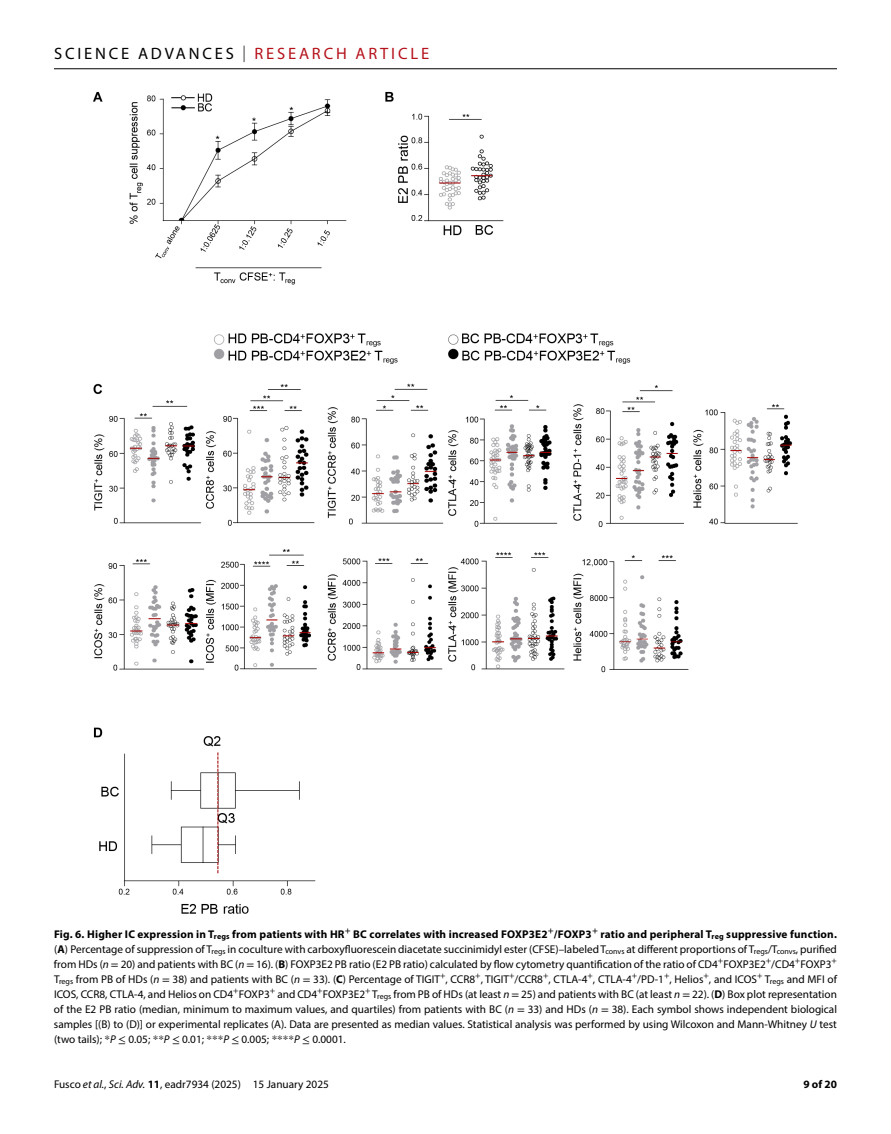
<style>
.page{position:relative;width:891px;height:1134px;background:#fff}
.page>*{position:absolute;margin:0;border:0;box-sizing:border-box;transform-origin:0 0}
.t1{font:16.5px "Myriad Pro";letter-spacing:.17em;color:#000}
.t2{font:11.25px/15px "Myriad Pro";color:#000;text-align:justify}
.t3{font:700 11.25px "Myriad Pro";color:#000}
.s1{font-weight:300}
.s2{color:#b5121b}
.s3{font-weight:700}
.s4{font-style:italic}
.s5{font-family:"STIX"}
</style>
<div class="page">
<hr style="left:54px;top:68px;width:783px;height:1px;background:#000">
<img style="left:93px;top:91px;width:705px;height:823px">
<h1 class="t1" style="left:54px;top:44px;width:376px">Science Adva nces <span class="s1">|</span> <span class="s2">Resear ch Ar ticle</span></h1>
<p class="t2" style="left:54px;top:926px;width:785px"><span class="s3">Fig. 6. Higher IC expression in T</span><sub>regs</sub> <span class="s3">from patients with HR</span><sup>+</sup> <span class="s3">BC correlates with increased FOXP3E2</span><sup>+</sup><span class="s3">/FOXP3</span><sup>+</sup> <span class="s3">ratio and peripheral T</span><sub>reg</sub> <span class="s3">suppressive function. </span>(<span class="s3">A</span>) Percentage of suppression of T<sub>regs</sub> in coculture with carboxyfluorescein diacetate succinimidyl ester (CFSE)–labeled T<sub>convs</sub> at different proportions of T<sub>regs</sub>/T<sub>convs</sub>, purified from HDs (<span class="s4">n</span> <span class="s5">=</span> 20) and patients with BC (<span class="s4">n</span> <span class="s5">=</span> 16). (<span class="s3">B</span>) FOXP3E2 PB ratio (E2 PB ratio) calculated by flow cytometry quantification of the ratio of CD4<sup>+</sup>FOXP3E2<sup>+</sup>/CD4<sup>+</sup>FOXP3<sup>+ </sup>T<sub>regs</sub> from PB of HDs (<span class="s4">n</span> <span class="s5">=</span> 38) and patients with BC (<span class="s4">n</span> <span class="s5">=</span> 33). (<span class="s3">C</span>) Percentage of TI GIT<sup>+</sup>, CCR8<sup>+</sup>, TI GIT<sup>+</sup>/CCR8<sup>+</sup>, CTLA-4<sup>+</sup>, CTLA-4<sup>+</sup>/PD-1<sup>+</sup>, Helios<sup>+</sup>, and ICOS<sup>+</sup> T<sub>regs</sub> and MFI of ICOS, CCR8, CTLA-4, and Helios on CD4<sup>+</sup>FOXP3<sup>+</sup> and CD4<sup>+</sup>FOXP3E2<sup>+</sup> T<sub>regs</sub> from PB of HDs (at least <span class="s4">n</span> <span class="s5">=</span> 25) and patients with BC (at least <span class="s4">n</span> <span class="s5">=</span> 22). (<span class="s3">D</span>) Box plot representation of the E2 PB ratio (median, minimum to maximum values, and quartiles) from patients with BC (<span class="s4">n</span> <span class="s5">=</span> 33) and HDs (<span class="s4">n</span> <span class="s5">=</span> 38). Each symbol shows independent biological samples [(B) to (D)] or experimental replicates (A). Data are presented as median values. Statistical analysis was performed by using Wilcoxon and Mann-Whitney <span class="s4">U</span> test (two tails); <span class="s5">*</span><span class="s4">P</span> <span class="s5">≤</span> 0.05; <span class="s5">**</span><span class="s4">P</span> <span class="s5">≤</span> 0.01; <span class="s5">***</span><span class="s4">P</span> <span class="s5">≤</span> 0.005; <span class="s5">****</span><span class="s4">P</span> <span class="s5">≤</span> 0.0001.</p>
<p class="t2" style="left:54px;top:1076px;width:276px">Fusco <span class="s4">et al.</span>, <span class="s4">Sci. Adv.</span> <span class="s3">11</span>, eadr7934 (2025) 15 January 2025</p>
<p class="t3" style="left:803px;top:1076px;width:35px">9 of 20</p>
</div>
